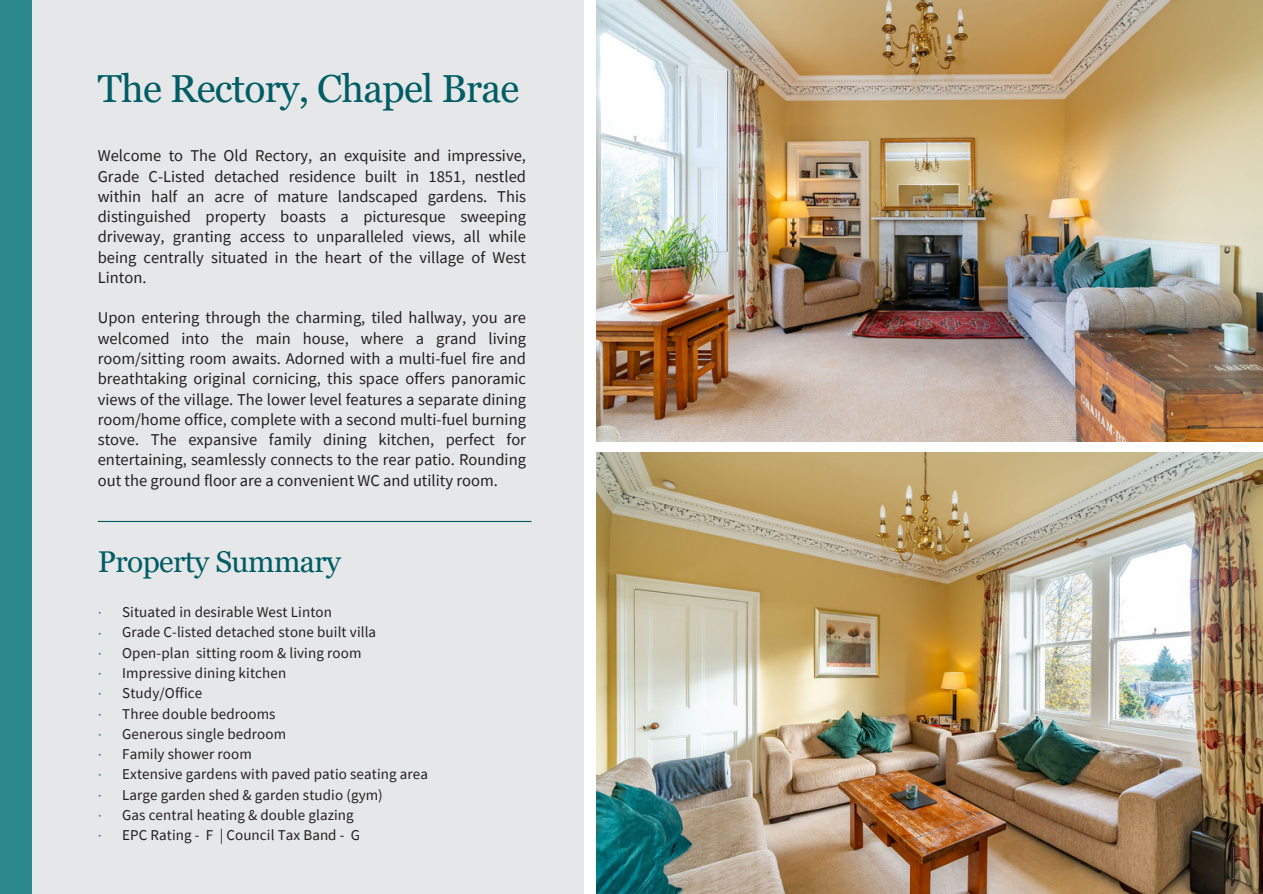
<style>
.page{position:relative;width:1263px;height:894px;background:#fff}
.page>*{position:absolute;margin:0;border:0;box-sizing:border-box;transform-origin:0 0}
.t1{font:39px "Georgia Pro";letter-spacing:-.02em;color:#005d65}
.t2{font:30px "Georgia Pro";letter-spacing:-.02em;color:#005d65}
.t3{font:16.5px/20.2px "Source Sans Pro";color:#231f20;text-align:justify}
.t4{font:15px "Source Sans Pro";letter-spacing:.005em;color:#231f20}
.t5{font:300 15px/20.2px "Montserrat";color:#2b888d;text-align:justify}
</style>
<div class="page">
<img style="left:597px;top:0;width:666px;height:441px">
<img style="left:597px;top:452px;width:666px;height:441px">
<div style="left:0;top:0;width:584px;height:893px;background:#e6e7e8"></div>
<div style="left:0;top:0;width:32px;height:893px;background:#2b888d"></div>
<hr style="left:98px;top:520px;width:433px;height:2px;background:#095b63">
<h1 class="t1" style="left:98px;top:66px;width:423px">The Rectory, Chapel Brae</h1>
<p class="t3" style="left:98px;top:145px;width:430px">Welcome to The Old Rectory, an exquisite and impressive, Grade C-Listed detached residence built in 1851, nestled within half an acre of mature landscaped gardens. This distinguished property boasts a picturesque sweeping driveway, granting access to unparalleled views, all while being centrally situated in the heart of the village of West Linton.</p>
<p class="t3" style="left:98px;top:307px;width:430px">Upon entering through the charming, tiled hallway, you are welcomed into the main house, where a grand living room/sitting room awaits. Adorned with a multi-fuel fire and breathtaking original cornicing, this space offers panoramic views of the village. The lower level features a separate dining room/home office, complete with a second multi-fuel burning stove. The expansive family dining kitchen, perfect for entertaining, seamlessly connects to the rear patio. Rounding out the ground floor are a convenient WC and utility room.</p>
<p class="t2" style="left:98px;top:544px;width:245px">Property Summary</p>
<p class="t5" style="left:98px;top:601px;width:6px">• • • • • • • • • • • •</p>
<p class="t4" style="left:122px;top:602px;width:211px">Situated in desirable West Linton</p>
<p class="t4" style="left:122px;top:622px;width:255px">Grade C-listed detached stone built villa</p>
<h2 class="t4" style="left:122px;top:642px;width:241px">Open-plan sitting room &amp; living room</h2>
<p class="t4" style="left:122px;top:663px;width:166px">Impressive dining kitchen</p>
<p class="t4" style="left:122px;top:683px;width:82px">Study/Office</p>
<p class="t4" style="left:122px;top:703px;width:155px">Three double bedrooms</p>
<p class="t4" style="left:122px;top:723px;width:165px">Generous single bedroom</p>
<p class="t4" style="left:122px;top:744px;width:131px">Family shower room</p>
<p class="t4" style="left:122px;top:764px;width:307px">Extensive gardens with paved patio seating area</p>
<p class="t4" style="left:122px;top:784px;width:262px">Large garden shed &amp; garden studio (gym)</p>
<p class="t4" style="left:122px;top:804px;width:233px">Gas central heating &amp; double glazing</p>
<p class="t4" style="left:122px;top:825px;width:239px">EPC Rating - F | Council Tax Band - G</p>
</div>
